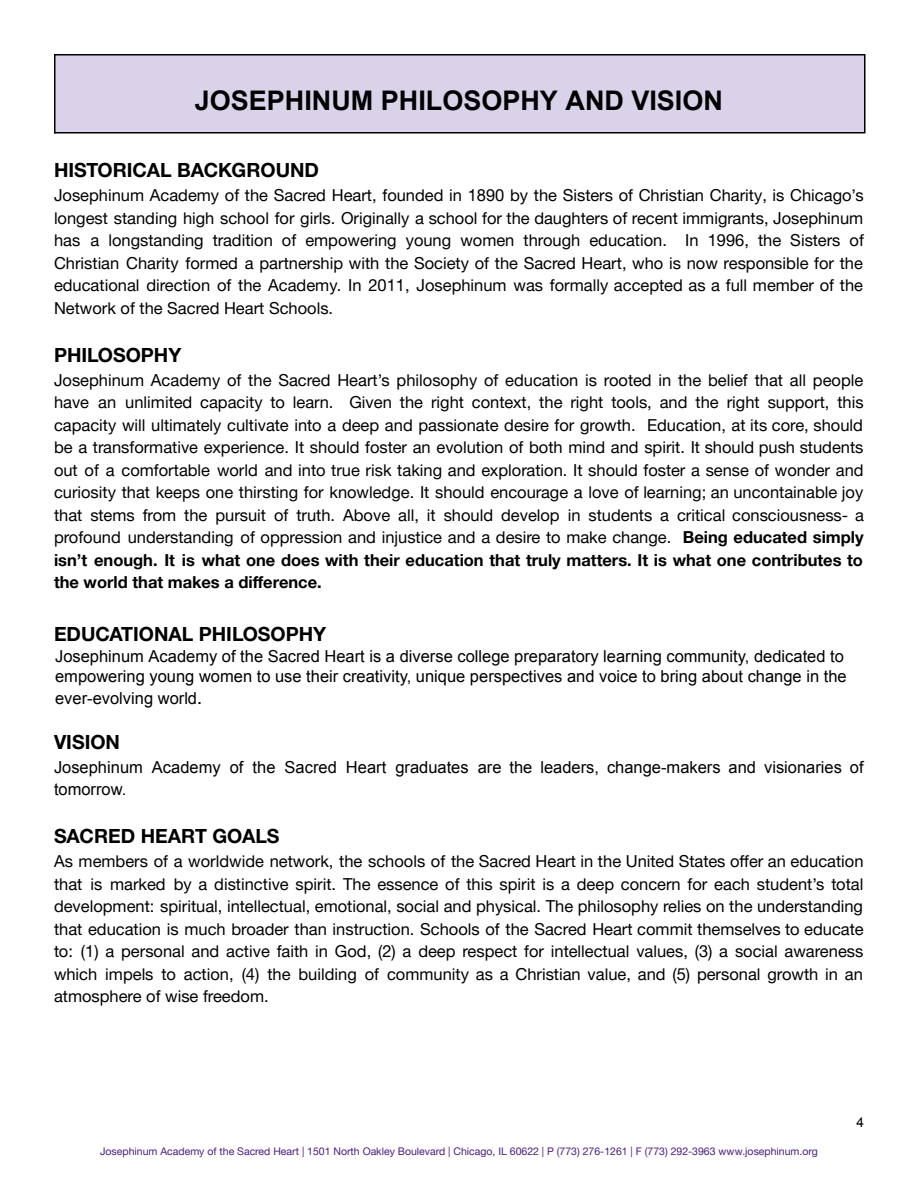
<style>
.page{position:relative;width:918px;height:1188px;background:#fff}
.page>*{position:absolute;margin:0;border:0;box-sizing:border-box;transform-origin:0 0}
.t1{font:700 27px "Arial";color:#000}
.t2{font:700 19.5px "Helvetica Neue";color:#000}
.t3{font:16.5px/22.5px "Helvetica Neue";color:#000;text-align:justify}
.t4{font:16.5px/21px "Arial";color:#000}
.t5{font:13.5px "Arial";color:#000}
.t6{font:10.5px "Helvetica Neue";color:#4b1d7f}
.s1{font-weight:700}
.s2{font-family:"Helvetica Neue";font-size:18px}
</style>
<div class="page">
<div style="left:54px;top:54px;width:810px;height:79px;background:#d9d2e9"></div>
<hr style="left:54px;top:54px;width:2px;height:79px;background:#000">
<hr style="left:864px;top:54px;width:2px;height:79px;background:#000">
<hr style="left:54px;top:54px;width:810px;height:2px;background:#000">
<hr style="left:54px;top:132px;width:810px;height:2px;background:#000">
<h1 class="t1" style="left:195px;top:85px;width:529px">JOSEPHINUM PHILOSOPHY AND VISION</h1>
<p class="t2" style="left:54px;top:158px;width:267px">HISTORICAL BACKGROUND</p>
<p class="t3" style="left:54px;top:185px;width:811px">Josephinum Academy of the Sacred Heart, founded in 1890 by the Sisters of Christian Charity, is Chicago’s longest standing high school for girls. Originally a school for the daughters of recent immigrants, Josephinum has a longstanding tradition of empowering young women through education. In 1996, the Sisters of Christian Charity formed a partnership with the Society of the Sacred Heart, who is now responsible for the educational direction of the Academy. In 2011, Josephinum was formally accepted as a full member of the Network of the Sacred Heart Schools.</p>
<p class="t2" style="left:54px;top:343px;width:129px">PHILOSOPHY</p>
<p class="t3" style="left:54px;top:369px;width:811px">Josephinum Academy of the Sacred Heart’s philosophy of education is rooted in the belief that all people have an unlimited capacity to learn. Given the right context, the right tools, and the right support, this capacity will ultimately cultivate into a deep and passionate desire for growth. Education, at its core, should be a transformative experience. It should foster an evolution of both mind and spirit. It should push students out of a comfortable world and into true risk taking and exploration. It should foster a sense of wonder and curiosity that keeps one thirsting for knowledge. It should encourage a love of learning; an uncontainable joy that stems from the pursuit of truth. Above all, it should develop in students a critical consciousness- a profound understanding of oppression and injustice and a desire to make change. <span class="s1">Being educated simply isn’t enough. It is what one does with their education that truly matters. It is what one contributes to the world that makes a difference.</span></p>
<p class="t2" style="left:54px;top:622px;width:274px">EDUCATIONAL PHILOSOPHY</p>
<p class="t4" style="left:55px;top:645px;width:793px">Josephinum Academy of the Sacred Heart is a diverse college preparatory learning community, dedicated to empowering young women to use their creativity, unique perspectives and voice to bring about change in the ever-evolving world<span class="s2">.</span></p>
<p class="t2" style="left:54px;top:730px;width:68px">VISION</p>
<p class="t4" style="left:54px;top:756px;width:811px;line-height:22.5px">Josephinum Academy of the Sacred Heart graduates are the leaders, change-makers and visionaries of tomorrow.</p>
<p class="t2" style="left:54px;top:824px;width:227px">SACRED HEART GOALS</p>
<p class="t3" style="left:54px;top:851px;width:811px">As members of a worldwide network, the schools of the Sacred Heart in the United States offer an education that is marked by a distinctive spirit. The essence of this spirit is a deep concern for each student’s total development: spiritual, intellectual, emotional, social and physical. The philosophy relies on the understanding that education is much broader than instruction. Schools of the Sacred Heart commit themselves to educate to: (1) a personal and active faith in God, (2) a deep respect for intellectual values, (3) a social awareness which impels to action, (4) the building of community as a Christian value, and (5) personal growth in an atmosphere of wise freedom.</p>
<p class="t6" style="left:100px;top:1145px;width:719px">Josephinum Academy of the Sacred Heart | 1501 North Oakley Boulevard | Chicago, IL 60622 | P (773) 276-1261 | F (773) 292-3963 www.josephinum.org</p>
<p class="t5" style="left:856px;top:1114px;width:9px">4</p>
</div>
